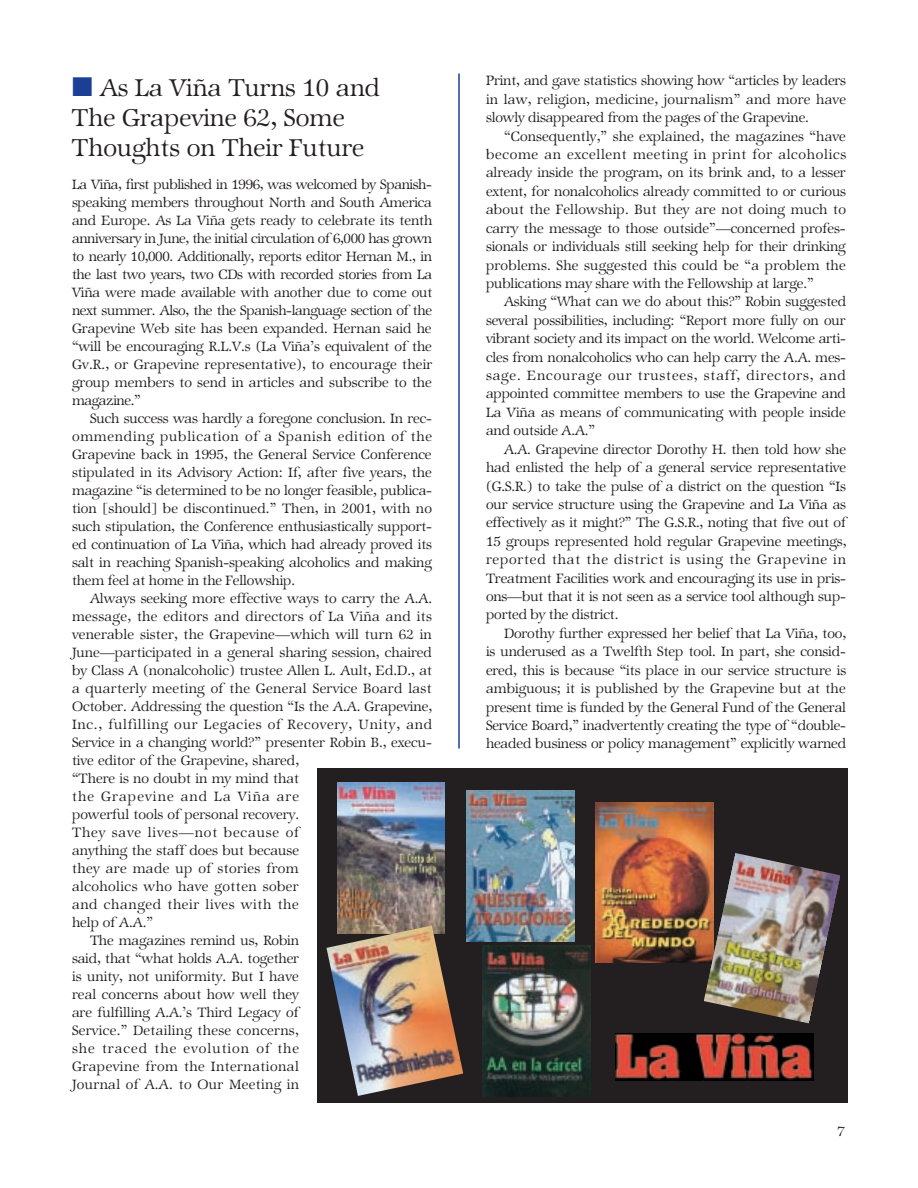
<style>
.page{position:relative;width:918px;height:1188px;background:#fff}
.page>*{position:absolute;margin:0;border:0;box-sizing:border-box;transform-origin:0 0}
.t1{font:27px/30px "Zapf Internatl IT Cby BT Light";color:#231f20}
.t2{font:15px/18.5px "Zapf Internatl IT Cby BT Light";color:#231f20;text-align:justify}
.t3{font:15px "Zapf Internatl IT Cby BT Light";letter-spacing:.02em;color:#231f20}
.t4{font:15px "Zapf Internatl IT Cby BT Light";letter-spacing:.03em;color:#231f20}
.t5{font:15px "Zapf Internatl IT Cby BT Light";letter-spacing:.05em;color:#231f20}
.t6{font:15px "Zapf Internatl IT Cby BT Light";letter-spacing:.04em;color:#231f20}
.t7{font:15px "Zapf Internatl IT Cby BT Light";letter-spacing:.06em;color:#231f20}
.t8{font:15px "Zapf Internatl IT Cby BT Light";letter-spacing:.025em;color:#231f20}
.t9{font:15px "Zapf Internatl IT Cby BT Light";letter-spacing:.065em;color:#231f20}
.t10{font:15px "Zapf Internatl IT Cby BT Light";letter-spacing:.075em;color:#231f20}
.t11{font:300 15px "Zapf Internatl IT Cby BT";color:#231f20}
.s1{color:#1b3f94}
</style>
<div class="page">
<hr style="left:458px;top:73px;width:2px;height:676px;background:#1b3f94">
<div style="left:317px;top:768px;width:530px;height:335px;background:#231f20"></div>
<img style="left:337px;top:782px;width:108px;height:144px">
<img style="left:596px;top:802px;width:118px;height:161px">
<img style="left:615px;top:1033px;width:198px;height:47px">
<img style="left:705px;top:853px;width:135px;height:170px">
<img style="left:327px;top:926px;width:136px;height:170px">
<img style="left:466px;top:790px;width:108px;height:151px">
<img style="left:483px;top:946px;width:107px;height:151px">
<h1 class="t1" style="left:72px;top:76px;width:310px"><span class="s1">■</span> As La Viña Turns 10 and<br>The Grapevine 62, Some<br>Thoughts on Their Future</h1>
<p class="t2" style="left:72px;top:177px;width:362px;line-height:18px">La Viña, first published in 1996, was welcomed by Spanish&shy;speaking members throughout North and South America and Europe. As La Viña gets ready to celebrate its tenth anniversary in June, the initial circulation of 6,000 has grown to nearly 10,000. Additionally, reports editor Hernan M., in the last two years, two CDs with recorded stories from La Viña were made available with another due to come out next summer. Also, the the Spanish-language section of the Grapevine Web site has been expanded. Hernan said he “will be encouraging R.L.V.s (La Viña’s equivalent of the Gv.R., or Grapevine representative), to encourage their group members to send in articles and subscribe to the magazine.”</p>
<p class="t2" style="left:72px;top:411px;width:362px;line-height:18px;text-indent:18px">Such success was hardly a foregone conclusion. In rec&shy;ommending publication of a Spanish edition of the Grapevine back in 1995, the General Service Conference stipulated in its Advisory Action: If, after five years, the magazine “is determined to be no longer feasible, publica&shy;tion [should] be discontinued.” Then, in 2001, with no such stipulation, the Conference enthusiastically support&shy;ed continuation of La Viña, which had already proved its salt in reaching Spanish-speaking alcoholics and making them feel at home in the Fellowship.</p>
<p class="t2" style="left:90px;top:591px;width:344px">Always seeking more effective ways to carry the A.A.</p>
<p class="t3" style="left:72px;top:611px;width:361px">message, the editors and directors of La Viña and its</p>
<p class="t2" style="left:72px;top:627px;width:361px">venerable sister, the Grapevine—which will turn 62 in</p>
<p class="t2" style="left:72px;top:645px;width:362px">June—participated in a general sharing session, chaired</p>
<p class="t2" style="left:72px;top:663px;width:362px">by Class A (nonalcoholic) trustee Allen L. Ault, Ed.D., at</p>
<p class="t3" style="left:72px;top:683px;width:361px">a quarterly meeting of the General Service Board last</p>
<p class="t2" style="left:72px;top:699px;width:362px">October. Addressing the question “Is the A.A. Grapevine,</p>
<p class="t5" style="left:72px;top:719px;width:362px">Inc., fulfilling our Legacies of Recovery, Unity, and</p>
<p class="t2" style="left:72px;top:735px;width:362px">Service in a changing world?” presenter Robin B., execu-</p>
<p class="t2" style="left:72px;top:753px;width:229px">tive editor of the Grapevine, shared,</p>
<p class="t2" style="left:72px;top:771px;width:229px">“There is no doubt in my mind that</p>
<p class="t10" style="left:72px;top:791px;width:229px">the Grapevine and La Viña are</p>
<p class="t2" style="left:72px;top:807px;width:229px">powerful tools of personal recovery.</p>
<p class="t7" style="left:72px;top:827px;width:229px">They save lives—not because of</p>
<p class="t2" style="left:72px;top:843px;width:229px">anything the staff does but because</p>
<p class="t8" style="left:72px;top:863px;width:228px">they are made up of stories from</p>
<p class="t4" style="left:72px;top:881px;width:228px">alcoholics who have gotten sober</p>
<p class="t6" style="left:72px;top:899px;width:228px">and changed their lives with the</p>
<p class="t2" style="left:72px;top:915px;width:83px">help of A.A.”</p>
<p class="t2" style="left:90px;top:933px;width:211px">The magazines remind us, Robin</p>
<p class="t2" style="left:72px;top:951px;width:229px">said, that “what holds A.A. together</p>
<p class="t2" style="left:72px;top:969px;width:228px">is unity, not uniformity. But I have</p>
<p class="t2" style="left:72px;top:987px;width:228px">real concerns about how well they</p>
<p class="t2" style="left:72px;top:1005px;width:228px">are fulfilling A.A.’s Third Legacy of</p>
<p class="t3" style="left:72px;top:1025px;width:228px">Service.” Detailing these concerns,</p>
<p class="t9" style="left:72px;top:1043px;width:229px">she traced the evolution of the</p>
<p class="t4" style="left:72px;top:1061px;width:228px">Grapevine from the International</p>
<p class="t3" style="left:72px;top:1079px;width:229px">Journal of A.A. to Our Meeting in</p>
<p class="t2" style="left:486px;top:73px;width:362px">Print, and gave statistics showing how “articles by leaders in law, religion, medicine, journalism” and more have slowly disappeared from the pages of the Grapevine.</p>
<p class="t2" style="left:486px;top:129px;width:362px;text-indent:18px">“Consequently,” she explained, the magazines “have become an excellent meeting in print for alcoholics already inside the program, on its brink and, to a lesser extent, for nonalcoholics already committed to or curious about the Fellowship. But they are not doing much to carry the message to those outside”—concerned profes&shy;sionals or individuals still seeking help for their drinking problems. She suggested this could be “a problem the publications may share with the Fellowship at large.”</p>
<p class="t2" style="left:486px;top:294px;width:362px;text-indent:18px">Asking “What can we do about this?” Robin suggested several possibilities, including: “Report more fully on our vibrant society and its impact on the world. Welcome arti&shy;cles from nonalcoholics who can help carry the A.A. mes&shy;sage. Encourage our trustees, staff, directors, and appointed committee members to use the Grapevine and La Viña as means of communicating with people inside and outside A.A.”</p>
<p class="t2" style="left:486px;top:442px;width:362px;text-indent:18px">A.A. Grapevine director Dorothy H. then told how she had enlisted the help of a general service representative (G.S.R.) to take the pulse of a district on the question “Is our service structure using the Grapevine and La Viña as effectively as it might?” The G.S.R., noting that five out of 15 groups represented hold regular Grapevine meetings, reported that the district is using the Grapevine in Treatment Facilities work and encouraging its use in pris&shy;ons—but that it is not seen as a service tool although sup&shy;ported by the district.</p>
<p class="t2" style="left:486px;top:626px;width:362px;text-indent:18px">Dorothy further expressed her belief that La Viña, too, is underused as a Twelfth Step tool. In part, she consid&shy;ered, this is because “its place in our service structure is ambiguous; it is published by the Grapevine but at the present time is funded by the General Fund of the General Service Board,” inadvertently creating the type of “double&shy;headed business or policy management” explicitly warned</p>
<p class="t11" style="left:837px;top:1122px;width:9px">7</p>
</div>
